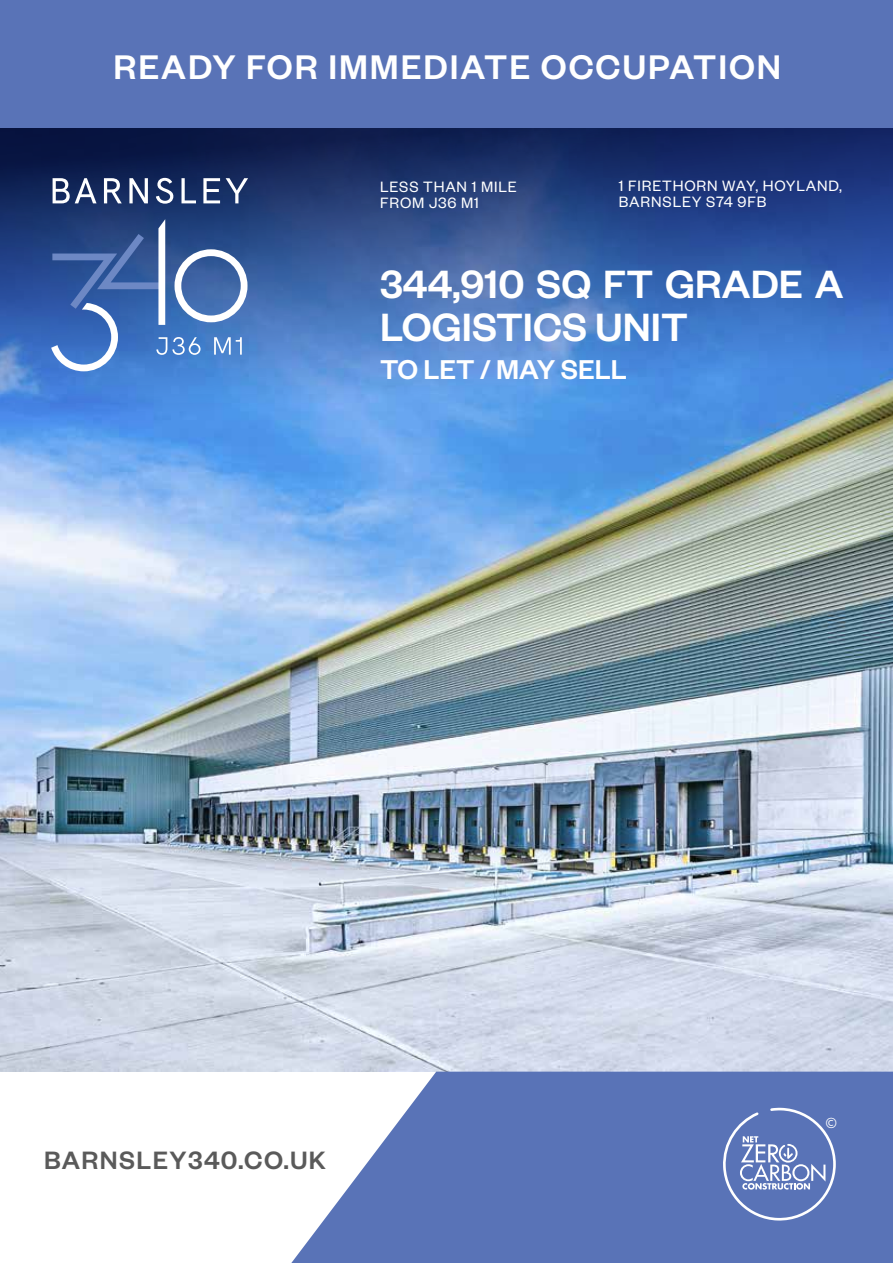
<style>
.page{position:relative;width:893px;height:1263px;background:#fff}
.page>*{position:absolute;margin:0;border:0;box-sizing:border-box;transform-origin:0 0}
.t1{font:500 43.35px/42.3px "Founders Grotesk";color:#fff}
.t2{font:500 37.5px "Founders Grotesk";letter-spacing:.05em;color:#fff}
.t3{font:500 29.85px "Founders Grotesk";color:#fff}
.t4{font:500 27.6px "Founders Grotesk";letter-spacing:.05em;color:#5a5a5a}
.t5{font:16.5px/16px "Founders Grotesk";letter-spacing:.05em;color:#fff}
.t6{font:14.1px "Brother 1816 Book";color:#fff}
</style>
<div class="page">
<img style="left:0;top:617px;width:893px;height:454px">
<svg style="left:291px;top:1071px;width:602px;height:192px;background:#6f86c0"></svg>
<img style="left:0;top:128px;width:893px;height:489px">
<div style="left:0;top:0;width:893px;height:128px;background:#5973b7"></div>
<svg style="left:53px;top:178px;width:44px;height:25px"></svg>
<svg style="left:104px;top:178px;width:18px;height:25px"></svg>
<svg style="left:129px;top:178px;width:19px;height:25px"></svg>
<svg style="left:156px;top:178px;width:17px;height:26px"></svg>
<svg style="left:181px;top:178px;width:15px;height:25px"></svg>
<svg style="left:203px;top:178px;width:17px;height:25px"></svg>
<svg style="left:226px;top:178px;width:22px;height:25px"></svg>
<svg style="left:51px;top:218px;width:196px;height:153px;background:#4c73b1"></svg>
<svg style="left:720px;top:1107px;width:117px;height:114px;background:#7288c1"></svg>
<h2 class="t2" style="left:113px;top:43px;width:669px">READY FOR IMMEDIATE OCCUPATION</h2>
<p class="t5" style="left:380px;top:178px;width:138px">LESS THAN 1 MILE<br>FROM J36 M1</p>
<p class="t5" style="left:619px;top:177px;width:225px">1 FIRETHORN WAY, HOYLAND,<br>BARNSLEY S74 9FB</p>
<h1 class="t1" style="left:380px;top:261px;width:465px">344,910 SQ FT GRADE A<br>LOGISTICS UNIT</h1>
<h3 class="t3" style="left:380px;top:351px;width:248px">TO LET / MAY SELL</h3>
<h3 class="t4" style="left:44px;top:1143px;width:283px">BARNSLEY340.CO.UK</h3>
<p class="t6" style="left:826px;top:1112px;width:13px">©</p>
</div>
